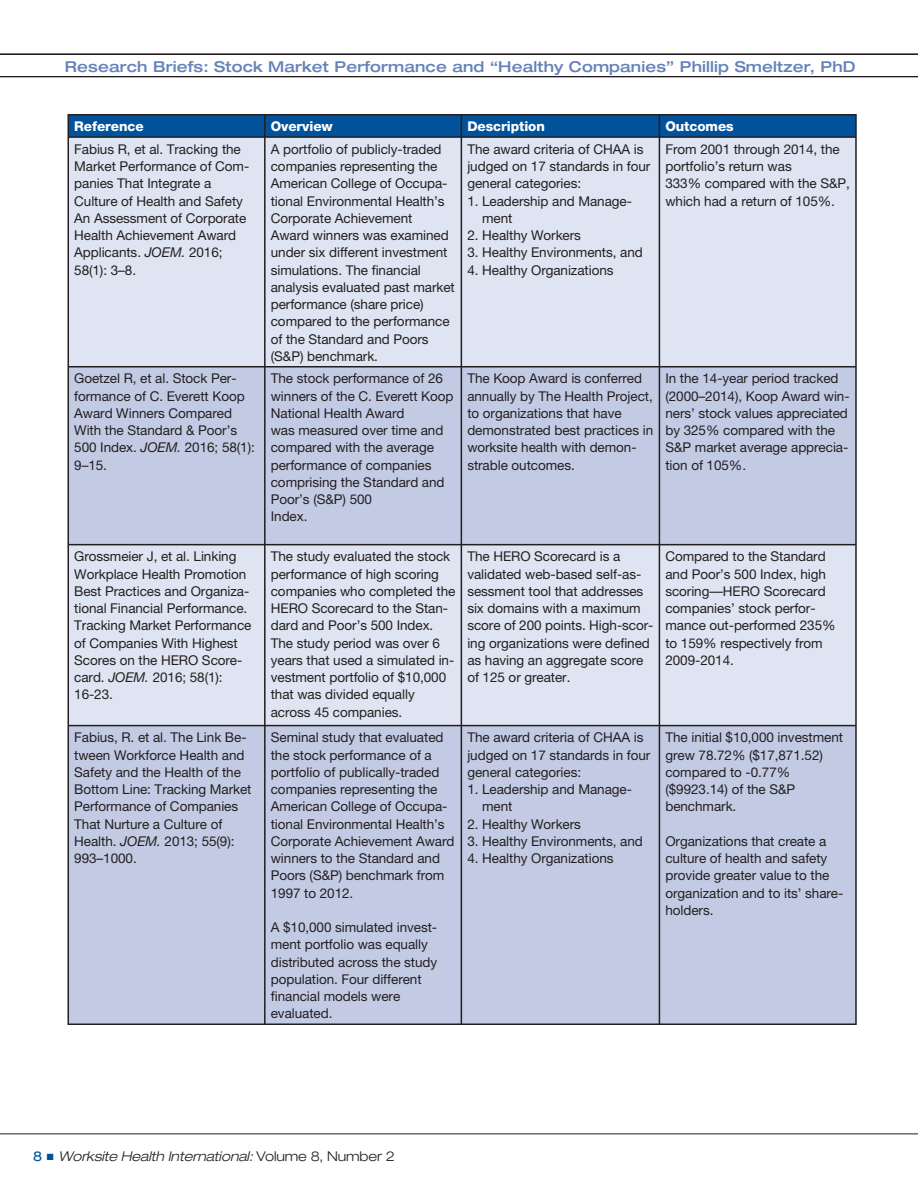
<style>
.page{position:relative;width:918px;height:1188px;background:#fff}
.page>*{position:absolute;margin:0;border:0;box-sizing:border-box;transform-origin:0 0}
.t1{font:500 expanded 15px "Helvetica Neue";letter-spacing:.01em;color:#6582ba}
.t2{font:13.5px/17.2px "Helvetica Neue";letter-spacing:-.005em;color:#231f20}
.t3{font:italic 300 expanded 13.5px "Helvetica Neue";letter-spacing:-.005em;color:#231f20}
.t4{font:800 13.5px "Helvetica Neue";letter-spacing:-.005em;color:#fff}
.s1{font-style:italic}
.s2{font-weight:400;font-style:normal;color:#01529a}
.s3{color:#01529a}
.s4{font-style:normal}
</style>
<div class="page">
<hr style="left:0;top:1134px;width:918px;height:1px;background:#231f20">
<hr style="left:0;top:54px;width:918px;height:1px;background:#231f20">
<hr style="left:0;top:76px;width:918px;height:1px;background:#231f20">
<div style="left:69px;top:138px;width:786px;height:228px;background:#dee4f1"></div>
<div style="left:69px;top:545px;width:786px;height:180px;background:#dee4f1"></div>
<div style="left:69px;top:368px;width:786px;height:176px;background:#c3cbe4"></div>
<div style="left:69px;top:726px;width:786px;height:298px;background:#c3cbe4"></div>
<hr style="left:68px;top:114px;width:197px;height:2px;background:#231f20">
<hr style="left:265px;top:114px;width:196px;height:2px;background:#231f20">
<hr style="left:461px;top:114px;width:198px;height:2px;background:#231f20">
<hr style="left:659px;top:114px;width:198px;height:2px;background:#231f20">
<div style="left:68px;top:115px;width:788px;height:21px;background:#01529a"></div>
<hr style="left:855px;top:116px;width:2px;height:20px;background:#231f20">
<hr style="left:68px;top:136px;width:197px;height:2px;background:#231f20">
<hr style="left:68px;top:138px;width:1px;height:228px;background:#231f20">
<hr style="left:265px;top:136px;width:196px;height:2px;background:#231f20">
<hr style="left:264px;top:138px;width:2px;height:228px;background:#231f20">
<hr style="left:461px;top:136px;width:198px;height:2px;background:#231f20">
<hr style="left:461px;top:138px;width:1px;height:228px;background:#231f20">
<hr style="left:659px;top:136px;width:198px;height:2px;background:#231f20">
<hr style="left:659px;top:138px;width:1px;height:228px;background:#231f20">
<hr style="left:855px;top:138px;width:2px;height:228px;background:#231f20">
<hr style="left:68px;top:366px;width:197px;height:2px;background:#231f20">
<hr style="left:68px;top:368px;width:1px;height:176px;background:#231f20">
<hr style="left:265px;top:366px;width:196px;height:2px;background:#231f20">
<hr style="left:264px;top:368px;width:2px;height:176px;background:#231f20">
<hr style="left:461px;top:366px;width:198px;height:2px;background:#231f20">
<hr style="left:461px;top:368px;width:1px;height:176px;background:#231f20">
<hr style="left:659px;top:366px;width:198px;height:2px;background:#231f20">
<hr style="left:659px;top:368px;width:1px;height:176px;background:#231f20">
<hr style="left:855px;top:368px;width:2px;height:176px;background:#231f20">
<hr style="left:68px;top:544px;width:197px;height:1px;background:#231f20">
<hr style="left:68px;top:545px;width:1px;height:180px;background:#231f20">
<hr style="left:265px;top:544px;width:196px;height:1px;background:#231f20">
<hr style="left:264px;top:545px;width:2px;height:180px;background:#231f20">
<hr style="left:461px;top:544px;width:198px;height:1px;background:#231f20">
<hr style="left:461px;top:545px;width:1px;height:180px;background:#231f20">
<hr style="left:659px;top:544px;width:198px;height:1px;background:#231f20">
<hr style="left:659px;top:545px;width:1px;height:180px;background:#231f20">
<hr style="left:855px;top:545px;width:2px;height:180px;background:#231f20">
<hr style="left:68px;top:725px;width:197px;height:1px;background:#231f20">
<hr style="left:68px;top:726px;width:1px;height:298px;background:#231f20">
<hr style="left:265px;top:725px;width:196px;height:1px;background:#231f20">
<hr style="left:264px;top:726px;width:2px;height:298px;background:#231f20">
<hr style="left:461px;top:725px;width:198px;height:1px;background:#231f20">
<hr style="left:461px;top:726px;width:1px;height:298px;background:#231f20">
<hr style="left:659px;top:725px;width:198px;height:1px;background:#231f20">
<hr style="left:659px;top:726px;width:1px;height:298px;background:#231f20">
<hr style="left:855px;top:726px;width:2px;height:298px;background:#231f20">
<hr style="left:68px;top:1024px;width:789px;height:1px;background:#231f20">
<h2 class="t1" style="left:65px;top:57px;width:792px">Research Briefs: Stock Market Performance and “Healthy Companies” Phillip Smeltzer, PhD</h2>
<p class="t4" style="left:74px;top:118px;width:71px">Reference</p>
<p class="t4" style="left:271px;top:118px;width:64px">Overview</p>
<p class="t4" style="left:467px;top:118px;width:79px">Description</p>
<p class="t4" style="left:665px;top:118px;width:70px">Outcomes</p>
<p class="t2" style="left:74px;top:140px;width:177px">Fabius R, et al. Tracking the<br>Market Performance of Com&shy;panies That Integrate a<br>Culture of Health and Safety<br>An Assessment of Corporate<br>Health Achievement Award<br>Applicants. <span class="s1">JOEM.</span> 2016;<br>58(1): 3–8.</p>
<p class="t2" style="left:271px;top:140px;width:186px">A portfolio of publicly-traded companies representing the<br>American College of Occupa&shy;tional Environmental Health’s<br>Corporate Achievement<br>Award winners was examined under six different investment simulations. The financial analysis evaluated past market performance (share price) compared to the performance of the Standard and Poors (S&amp;P) benchmark.</p>
<p class="t2" style="left:467px;top:140px;width:185px">The award criteria of CHAA is judged on 17 standards in four general categories:</p>
<p class="t2" style="left:665px;top:140px;width:186px">From 2001 through 2014, the portfolio’s return was<br>333% compared with the S&amp;P, which had a return of 105%.</p>
<p class="t2" style="left:482px;top:192px;width:151px;text-indent:-15px">1. Leadership and Manage&shy;ment</p>
<p class="t2" style="left:467px;top:226px;width:115px">2. Healthy Workers</p>
<p class="t2" style="left:467px;top:244px;width:177px">3. Healthy Environments, and</p>
<p class="t2" style="left:467px;top:261px;width:148px">4. Healthy Organizations</p>
<p class="t2" style="left:74px;top:370px;width:182px">Goetzel R, et al. Stock Per&shy;formance of C. Everett Koop<br>Award Winners Compared<br>With the Standard &amp; Poor’s<br>500 Index. <span class="s1">JOEM.</span> 2016; 58(1):<br>9–15.</p>
<p class="t2" style="left:271px;top:370px;width:184px">The stock performance of 26 winners of the C. Everett Koop<br>National Health Award<br>was measured over time and compared with the average performance of companies comprising the Standard and<br>Poor’s (S&amp;P) 500<br>Index.</p>
<p class="t2" style="left:467px;top:370px;width:187px">The Koop Award is conferred annually by The Health Project, to organizations that have demonstrated best practices in worksite health with demon&shy;strable outcomes.</p>
<p class="t2" style="left:665px;top:370px;width:186px">In the 14-year period tracked (2000–2014), Koop Award win&shy;ners’ stock values appreciated by 325% compared with the<br>S&amp;P market average apprecia&shy;tion of 105%.</p>
<p class="t2" style="left:74px;top:548px;width:179px">Grossmeier J, et al. Linking<br>Workplace Health Promotion<br>Best Practices and Organiza&shy;tional Financial Performance.<br>Tracking Market Performance of Companies With Highest<br>Scores on the HERO Score&shy;card. <span class="s1">JOEM.</span> 2016; 58(1):<br>16-23.</p>
<p class="t2" style="left:271px;top:548px;width:186px">The study evaluated the stock performance of high scoring companies who completed the<br>HERO Scorecard to the Stan&shy;dard and Poor’s 500 Index.<br>The study period was over 6 years that used a simulated in&shy;vestment portfolio of $10,000 that was divided equally across 45 companies.</p>
<p class="t2" style="left:467px;top:548px;width:188px">The HERO Scorecard is a validated web-based self-as&shy;sessment tool that addresses six domains with a maximum score of 200 points. High-scor&shy;ing organizations were defined as having an aggregate score of 125 or greater.</p>
<p class="t2" style="left:665px;top:548px;width:172px">Compared to the Standard and Poor’s 500 Index, high scoring—HERO Scorecard companies’ stock perfor&shy;mance out-performed 235% to 159% respectively from<br>2009-2014.</p>
<p class="t2" style="left:74px;top:729px;width:179px">Fabius, R. et al. The Link Be&shy;tween Workforce Health and<br>Safety and the Health of the<br>Bottom Line: Tracking Market<br>Performance of Companies<br>That Nurture a Culture of<br>Health. <span class="s1">JOEM.</span> 2013; 55(9):<br>993–1000.</p>
<p class="t2" style="left:271px;top:729px;width:185px">Seminal study that evaluated the stock performance of a portfolio of publically-traded companies representing the<br>American College of Occupa&shy;tional Environmental Health’s<br>Corporate Achievement Award winners to the Standard and<br>Poors (S&amp;P) benchmark from<br>1997 to 2012.</p>
<p class="t2" style="left:271px;top:918px;width:168px">A $10,000 simulated invest&shy;ment portfolio was equally distributed across the study population. Four different financial models were evaluated.</p>
<p class="t2" style="left:665px;top:729px;width:179px">The initial $10,000 investment grew 78.72% ($17,871.52) compared to -0.77% ($9923.14) of the S&amp;P benchmark.</p>
<p class="t2" style="left:665px;top:832px;width:179px">Organizations that create a culture of health and safety provide greater value to the organization and to its’ share&shy;holders.</p>
<p class="t2" style="left:467px;top:729px;width:185px">The award criteria of CHAA is judged on 17 standards in four general categories:</p>
<p class="t2" style="left:482px;top:780px;width:151px;text-indent:-15px">1. Leadership and Manage&shy;ment</p>
<p class="t2" style="left:467px;top:815px;width:115px">2. Healthy Workers</p>
<p class="t2" style="left:467px;top:832px;width:177px">3. Healthy Environments, and</p>
<p class="t2" style="left:467px;top:849px;width:148px">4. Healthy Organizations</p>
<p class="t3" style="left:33px;top:1148px;width:363px"><span class="s2">8</span> <span class="s3">■</span> Worksite Health International: <span class="s4">Volume 8, Number 2</span></p>
</div>
